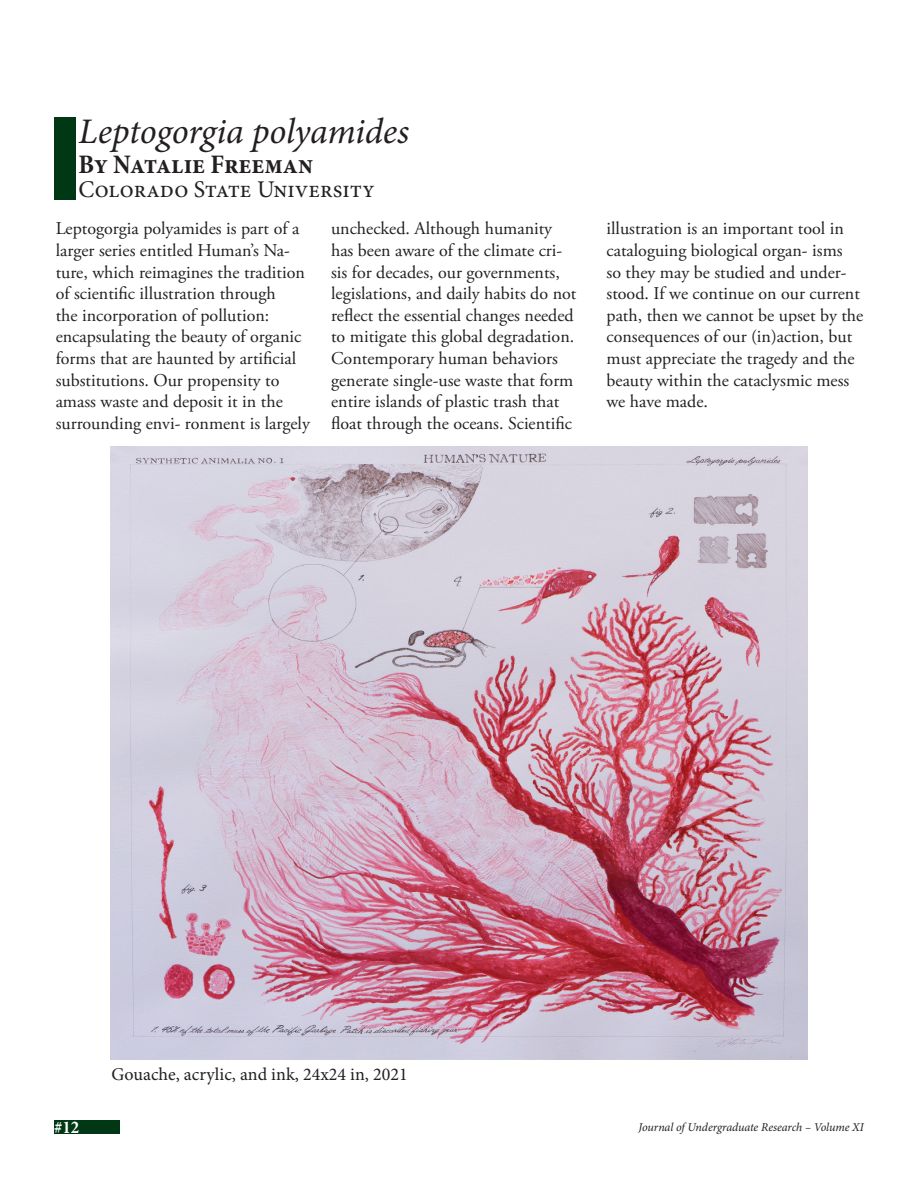
<style>
.page{position:relative;width:918px;height:1188px;background:#fff}
.page>*{position:absolute;margin:0;border:0;box-sizing:border-box;transform-origin:0 0}
.Company_Name{font:italic 36px "Minion Pro";letter-spacing:-.005em;color:#231f20}
.Company_Name-2{font:700 condensed 27px "Minion Pro";color:#231f20}
.Company_Name-3{font:24px "Minion Pro";color:#231f20}
.t1{font:18px/21.6px "Adobe Garamond Pro";color:#231f20}
.t2{font:18px "Minion Pro";color:#231f20}
.Company_Name-4{font:700 condensed 18px "Minion Pro";color:#fff}
.Company_Name-5{font:italic 12px "Minion Pro";letter-spacing:-.01em;color:#231f20}
</style>
<div class="page">
<div style="left:54px;top:117px;width:21px;height:83px;background:#003815"></div>
<img style="left:110px;top:446px;width:698px;height:613px">
<div style="left:54px;top:1120px;width:65px;height:13px;background:#003815"></div>
<p class="Company_Name" style="left:79px;top:107px;width:332px">Leptogorgia polyamides</p>
<p class="Company_Name-2" style="left:79px;top:145px;width:236px">By Natalie Freeman</p>
<p class="Company_Name-3" style="left:79px;top:173px;width:298px">Colorado State University</p>
<p class="t1" style="left:56px;top:219px;width:256px">Leptogorgia polyamides is part of a larger series entitled Human’s Na&shy;ture, which reimagines the tradition of scientific illustration through<br>the incorporation of pollution: encapsulating the beauty of organic forms that are haunted by artificial substitutions. Our propensity to amass waste and deposit it in the surrounding envi- ronment is largely</p>
<p class="t1" style="left:331px;top:219px;width:247px">unchecked. Although humanity has been aware of the climate cri&shy;sis for decades, our governments, legislations, and daily habits do not reflect the essential changes needed to mitigate this global degradation.<br>Contemporary human behaviors generate single-use waste that form entire islands of plastic trash that float through the oceans. Scientific</p>
<p class="t1" style="left:607px;top:219px;width:258px">illustration is an important tool in cataloguing biological organ- isms<br>so they may be studied and under&shy;stood. If we continue on our current path, then we cannot be upset by the consequences of our (in)action, but must appreciate the tragedy and the beauty within the cataclysmic mess we have made.</p>
<p class="Company_Name-4" style="left:54px;top:1115px;width:27px">#12</p>
<p class="t2" style="left:112px;top:1063px;width:298px">Gouache, acrylic, and ink, 24x24 in, 2021</p>
<p class="Company_Name-5" style="left:639px;top:1119px;width:227px">Journal of Undergraduate Research – Volume XI</p>
</div>
